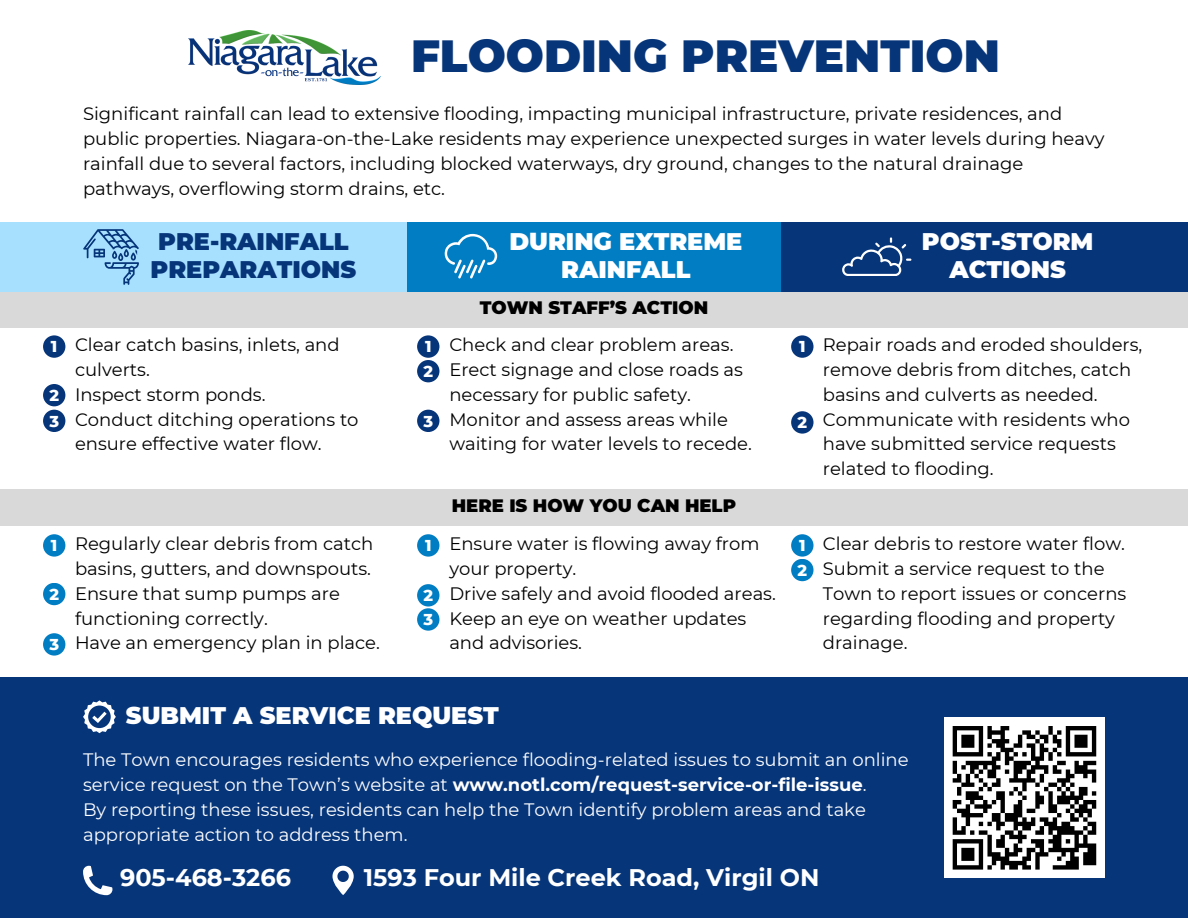
<style>
.page{position:relative;width:1188px;height:918px;background:#fff}
.page>*{position:absolute;margin:0;border:0;box-sizing:border-box;transform-origin:0 0}
.t1{font:900 45px "Montserrat";color:#06357a}
.t2{font:900 24px/28.2px "Montserrat";color:#fff;text-align:center}
.t3{font:700 24px "Montserrat";color:#fff}
.t4{font:900 24px/28.2px "Montserrat";color:#06357a;text-align:center}
.t5{font:18px/24.8px "Montserrat";color:#000}
.t6{font:18px/24.8px "Montserrat";color:#fff}
.t7{font:900 18px "Montserrat";color:#000}
.t8{font:800 16.05px "Montserrat";color:#fff}
.s1{font-weight:700}
</style>
<div class="page">
<div style="left:0;top:291px;width:1188px;height:37px;background:#d9d9d9"></div>
<div style="left:0;top:489px;width:1188px;height:36px;background:#d9d9d9"></div>
<div style="left:0;top:678px;width:1188px;height:240px;background:#06357a"></div>
<div style="left:407px;top:222px;width:374px;height:69px;background:#007dc3"></div>
<svg style="left:444px;top:234px;width:54px;height:44px"></svg>
<div style="left:43px;top:335px;width:22px;height:23px;background:#06357a;border-radius:50%"></div>
<div style="left:417px;top:335px;width:22px;height:23px;background:#06357a;border-radius:50%"></div>
<div style="left:791px;top:335px;width:23px;height:23px;background:#06357a;border-radius:50%"></div>
<div style="left:43px;top:384px;width:22px;height:22px;background:#06357a;border-radius:50%"></div>
<div style="left:417px;top:360px;width:22px;height:22px;background:#06357a;border-radius:50%"></div>
<div style="left:791px;top:411px;width:23px;height:23px;background:#06357a;border-radius:50%"></div>
<div style="left:43px;top:410px;width:22px;height:22px;background:#06357a;border-radius:50%"></div>
<div style="left:417px;top:410px;width:22px;height:22px;background:#06357a;border-radius:50%"></div>
<img style="left:188px;top:30px;width:192px;height:54px">
<div style="left:944px;top:717px;width:161px;height:161px;background:#fff"></div>
<svg style="left:952px;top:726px;width:145px;height:144px"></svg>
<svg style="left:332px;top:866px;width:22px;height:29px"></svg>
<svg style="left:83px;top:866px;width:29px;height:29px"></svg>
<svg style="left:83px;top:700px;width:33px;height:33px"></svg>
<div style="left:0;top:222px;width:407px;height:69px;background:#a7e0ff"></div>
<svg style="left:83px;top:229px;width:56px;height:56px"></svg>
<div style="left:781px;top:222px;width:407px;height:69px;background:#06357a"></div>
<svg style="left:842px;top:237px;width:69px;height:39px"></svg>
<div style="left:791px;top:534px;width:23px;height:23px;background:#007dc3;border-radius:50%"></div>
<div style="left:791px;top:559px;width:23px;height:22px;background:#007dc3;border-radius:50%"></div>
<div style="left:417px;top:534px;width:22px;height:23px;background:#007dc3;border-radius:50%"></div>
<div style="left:417px;top:584px;width:22px;height:23px;background:#007dc3;border-radius:50%"></div>
<div style="left:417px;top:608px;width:22px;height:23px;background:#007dc3;border-radius:50%"></div>
<div style="left:43px;top:534px;width:22px;height:23px;background:#007dc3;border-radius:50%"></div>
<div style="left:43px;top:583px;width:22px;height:22px;background:#007dc3;border-radius:50%"></div>
<div style="left:43px;top:633px;width:22px;height:23px;background:#007dc3;border-radius:50%"></div>
<p class="t1" style="left:411px;top:28px;width:590px">FLOODING PREVENTION</p>
<h4 class="t5" style="left:83px;top:102px;width:1023px">Significant rainfall can lead to extensive flooding, impacting municipal infrastructure, private residences, and public properties. Niagara-on-the-Lake residents may experience unexpected surges in water levels during heavy rainfall due to several factors, including blocked waterways, dry ground, changes to the natural drainage pathways, overflowing storm drains, etc.</h4>
<p class="t4" style="left:151px;top:227px;width:207px">PRE-RAINFALL<br>PREPARATIONS</p>
<p class="t2" style="left:922px;top:227px;width:173px">POST-STORM<br>ACTIONS</p>
<p class="t2" style="left:509px;top:227px;width:235px">DURING EXTREME<br>RAINFALL</p>
<p class="t7" style="left:480px;top:297px;width:230px">TOWN STAFF’S ACTION</p>
<h1 class="t5" style="left:75px;top:333px;width:266px">Clear catch basins, inlets, and culverts.</h1>
<p class="t5" style="left:75px;top:382px;width:192px">Inspect storm ponds.</p>
<p class="t5" style="left:75px;top:407px;width:285px">Conduct ditching operations to ensure effective water flow.</p>
<h2 class="t5" style="left:449px;top:333px;width:286px">Check and clear problem areas.</h2>
<p class="t5" style="left:449px;top:357px;width:295px">Erect signage and close roads as necessary for public safety.</p>
<h2 class="t5" style="left:449px;top:407px;width:304px">Monitor and assess areas while waiting for water levels to recede.</h2>
<h4 class="t8" style="left:51px;top:336px;width:8px">1</h4>
<p class="t8" style="left:425px;top:336px;width:8px">1</p>
<p class="t8" style="left:799px;top:336px;width:8px">1</p>
<p class="t8" style="left:49px;top:385px;width:11px">2</p>
<p class="t8" style="left:423px;top:361px;width:11px">2</p>
<p class="t8" style="left:49px;top:411px;width:11px">3</p>
<p class="t8" style="left:423px;top:411px;width:11px">3</p>
<p class="t8" style="left:798px;top:413px;width:11px">2</p>
<p class="t8" style="left:51px;top:535px;width:8px">1</p>
<p class="t8" style="left:49px;top:584px;width:11px">2</p>
<h2 class="t8" style="left:49px;top:635px;width:11px">3</h2>
<p class="t5" style="left:75px;top:532px;width:300px">Regularly clear debris from catch basins, gutters, and downspouts.</p>
<p class="t5" style="left:75px;top:581px;width:266px">Ensure that sump pumps are functioning correctly.</p>
<p class="t5" style="left:75px;top:631px;width:307px">Have an emergency plan in place.</p>
<p class="t8" style="left:425px;top:535px;width:8px">1</p>
<p class="t8" style="left:423px;top:586px;width:11px">2</p>
<p class="t8" style="left:423px;top:610px;width:11px">3</p>
<p class="t7" style="left:452px;top:494px;width:286px">HERE IS HOW YOU CAN HELP</p>
<p class="t5" style="left:449px;top:532px;width:312px">Ensure water is flowing away from your property.</p>
<p class="t5" style="left:449px;top:581px;width:328px">Drive safely and avoid flooded areas.</p>
<p class="t5" style="left:449px;top:606px;width:299px">Keep an eye on weather updates and advisories.</p>
<p class="t8" style="left:799px;top:535px;width:8px">1</p>
<p class="t8" style="left:798px;top:560px;width:11px">2</p>
<p class="t5" style="left:823px;top:333px;width:321px">Repair roads and eroded shoulders, remove debris from ditches, catch basins and culverts as needed.</p>
<h2 class="t5" style="left:823px;top:407px;width:309px">Communicate with residents who have submitted service requests related to flooding.</h2>
<p class="t5" style="left:823px;top:532px;width:304px">Clear debris to restore water flow.</p>
<p class="t5" style="left:823px;top:556px;width:305px">Submit a service request to the<br>Town to report issues or concerns regarding flooding and property drainage.</p>
<p class="t2" style="left:126px;top:701px;width:374px">SUBMIT A SERVICE REQUEST</p>
<p class="t6" style="left:83px;top:747px;width:827px">The Town encourages residents who experience flooding-related issues to submit an online service request on the Town’s website at <span class="s1">www.notl.com/request-service-or-file-issue</span>.</p>
<p class="t6" style="left:83px;top:797px;width:784px">By reporting these issues, residents can help the Town identify problem areas and take appropriate action to address them.</p>
<p class="t3" style="left:120px;top:863px;width:172px">905-468-3266</p>
<p class="t3" style="left:364px;top:863px;width:457px">1593 Four Mile Creek Road, Virgil ON</p>
</div>
